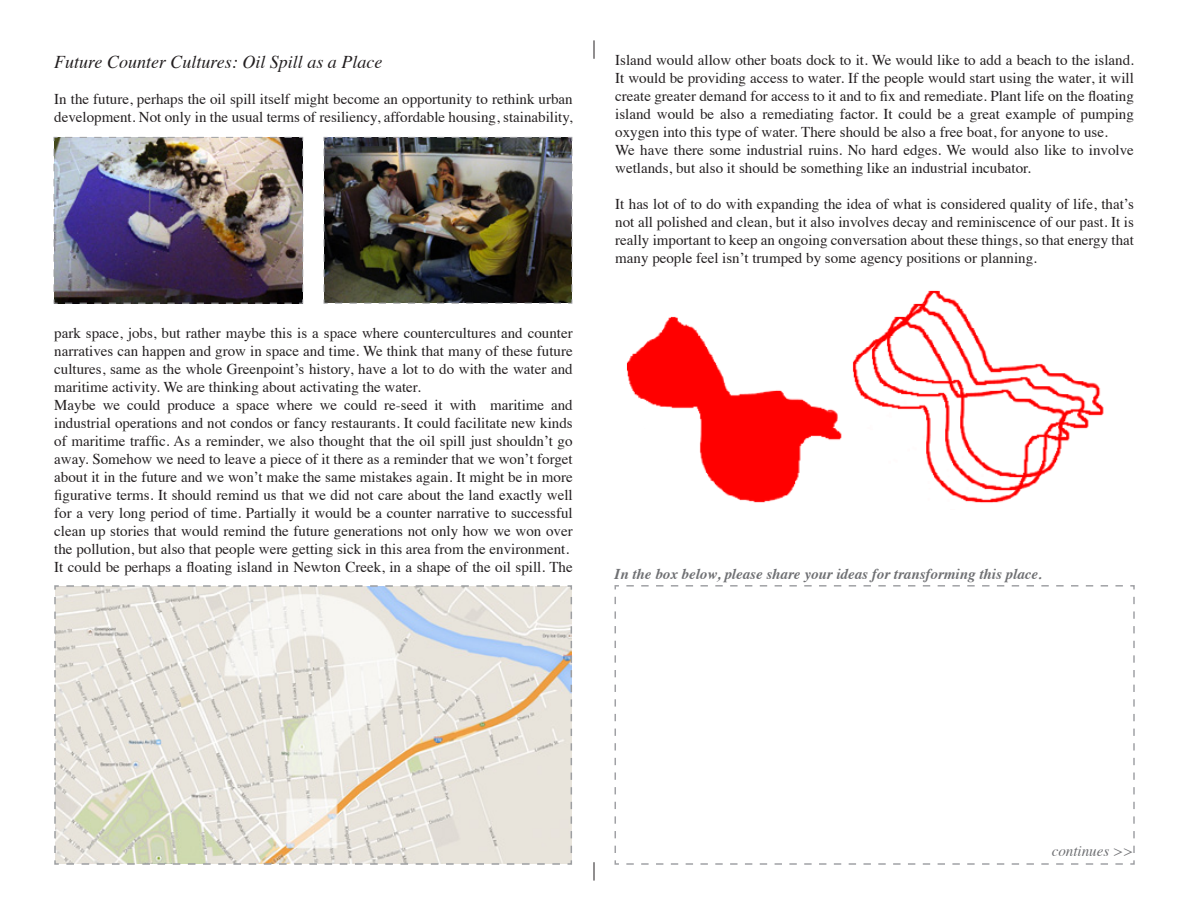
<style>
.page{position:relative;width:1188px;height:918px;background:#fff}
.page>*{position:absolute;margin:0;border:0;box-sizing:border-box;transform-origin:0 0}
.t1{font:italic 18px "Times";color:#231f20}
.t2{font:15px/18px "Times";color:#231f20;text-align:justify}
.t3{font:italic 700 15px "Times";color:#6f7073}
.t4{font:italic 15px "Times";color:#6f7073}
</style>
<div class="page">
<svg style="left:594px;top:40px;width:1px;height:19px"></svg>
<svg style="left:594px;top:862px;width:1px;height:19px"></svg>
<img style="left:54px;top:137px;width:249px;height:167px">
<img style="left:324px;top:137px;width:249px;height:167px">
<svg style="left:54px;top:585px;width:518px;height:280px;background:#e5e2d9"></svg>
<svg style="left:614px;top:585px;width:521px;height:280px"></svg>
<img style="left:924px;top:290px;width:180px;height:126px">
<img style="left:910px;top:298px;width:182px;height:131px">
<img style="left:626px;top:310px;width:448px;height:193px">
<p class="t1" style="left:54px;top:46px;width:330px">Future Counter Cultures: Oil Spill as a Place</p>
<p class="t2" style="left:54px;top:88px;width:520px">In the future, perhaps the oil spill itself might become an opportunity to rethink urban development. Not only in the usual terms of resiliency, affordable housing, stainability,</p>
<p class="t2" style="left:54px;top:322px;width:520px">park space, jobs, but rather maybe this is a space where countercultures and counter narratives can happen and grow in space and time. We think that many of these future cultures, same as the whole Greenpoint’s history, have a lot to do with the water and maritime activity. We are thinking about activating the water.</p>
<p class="t2" style="left:54px;top:394px;width:520px">Maybe we could produce a space where we could re-seed it with maritime and industrial operations and not condos or fancy restaurants. It could facilitate new kinds of maritime traffic. As a reminder, we also thought that the oil spill just shouldn’t go away. Somehow we need to leave a piece of it there as a reminder that we won’t forget about it in the future and we won’t make the same mistakes again. It might be in more figurative terms. It should remind us that we did not care about the land exactly well for a very long period of time. Partially it would be a counter narrative to successful clean up stories that would remind the future generations not only how we won over the pollution, but also that people were getting sick in this area from the environment.</p>
<p class="t2" style="left:54px;top:556px;width:520px">It could be perhaps a floating island in Newton Creek, in a shape of the oil spill. The</p>
<p class="t2" style="left:615px;top:50px;width:520px">Island would allow other boats dock to it. We would like to add a beach to the island.<br>It would be providing access to water. If the people would start using the water, it will create greater demand for access to it and to fix and remediate. Plant life on the floating island would be also a remediating factor. It could be a great example of pumping oxygen into this type of water. There should be also a free boat, for anyone to use.</p>
<p class="t2" style="left:615px;top:140px;width:520px">We have there some industrial ruins. No hard edges. We would also like to involve wetlands, but also it should be something like an industrial incubator.</p>
<p class="t2" style="left:615px;top:194px;width:520px">It has lot of to do with expanding the idea of what is considered quality of life, that’s not all polished and clean, but it also involves decay and reminiscence of our past. It is really important to keep an ongoing conversation about these things, so that energy that many people feel isn’t trumped by some agency positions or planning.</p>
<p class="t3" style="left:615px;top:560px;width:429px">In the box below, please share your ideas for transforming this place.</p>
<p class="t4" style="left:1052px;top:838px;width:83px">continues &gt;&gt;</p>
</div>
